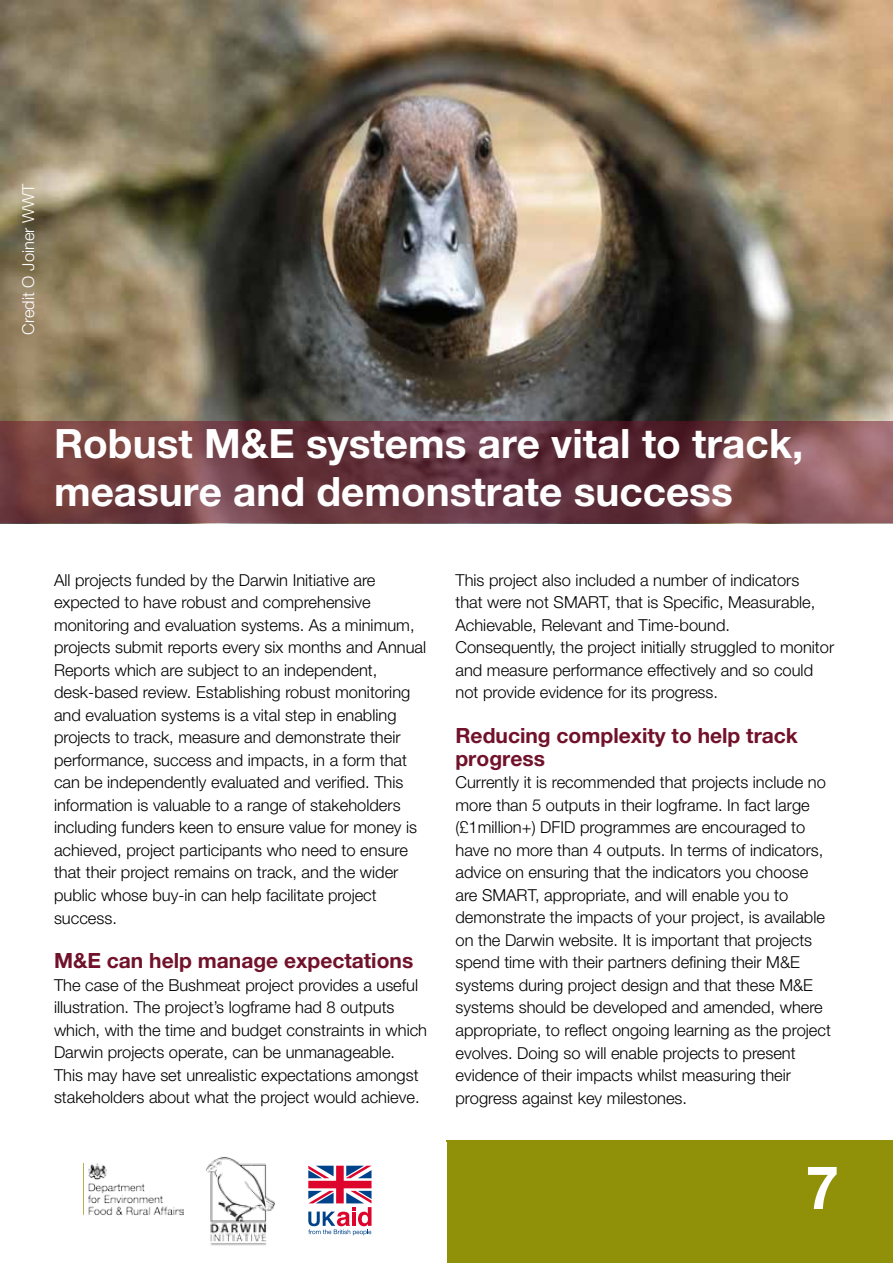
<style>
.page{position:relative;width:893px;height:1263px;background:#fff}
.page>*{position:absolute;margin:0;border:0;box-sizing:border-box;transform-origin:0 0}
.t1{font:700 60px "Helvetica Neue";color:#fff}
.t2{font:700 40.5px/48.6px "Helvetica Neue LT Pro";color:#fff}
.t3{font:700 21px/22.5px "Helvetica Neue LT Pro";color:#71112a}
.t4{font:300 16.5px/22.5px "Helvetica Neue LT Pro";color:#000}
.t5{font:300 16.5px "Helvetica Neue LT Pro";color:#fff}
</style>
<div class="page">
<div style="left:446px;top:1140px;width:447px;height:123px;background:#909108"></div>
<img style="left:88px;top:1163px;width:96px;height:53px">
<svg style="left:308px;top:1166px;width:63px;height:69px"></svg>
<img style="left:206px;top:1157px;width:69px;height:89px">
<img style="left:0;top:0;width:893px;height:422px">
<svg style="left:0;top:422px;width:893px;height:101px;background:#703e45"></svg>
<p class="t5" style="left:18px;top:335px;width:152px;rotate:-90deg">Credit O Joiner WWT</p>
<h2 class="t2" style="left:54px;top:418px;width:751px">Robust M&amp;E systems are vital to track, measure and demonstrate success</h2>
<p class="t4" style="left:54px;top:568px;width:374px">All projects funded by the Darwin Initiative are expected to have robust and comprehensive monitoring and evaluation systems. As a minimum, projects submit reports every six months and Annual Reports which are subject to an independent, desk-based review. Establishing robust monitoring and evaluation systems is a vital step in enabling projects to track, measure and demonstrate their performance, success and impacts, in a form that can be independently evaluated and verified. This information is valuable to a range of stakeholders including funders keen to ensure value for money is achieved, project participants who need to ensure that their project remains on track, and the wider public whose buy-in can help facilitate project success.</p>
<p class="t3" style="left:54px;top:949px;width:361px">M&amp;E can help manage expectations</p>
<p class="t4" style="left:54px;top:973px;width:375px">The case of the Bushmeat project provides a useful illustration. The project’s logframe had 8 outputs which, with the time and budget constraints in which Darwin projects operate, can be unmanageable.<br>This may have set unrealistic expectations amongst stakeholders about what the project would achieve.</p>
<p class="t4" style="left:455px;top:568px;width:380px">This project also included a number of indicators<br>that were not SMART, that is Specific, Measurable, Achievable, Relevant and Time-bound.<br>Consequently, the project initially struggled to monitor and measure performance effectively and so could not provide evidence for its progress.</p>
<p class="t3" style="left:455px;top:724px;width:344px">Reducing complexity to help track progress</p>
<p class="t4" style="left:455px;top:771px;width:377px">Currently it is recommended that projects include no more than 5 outputs in their logframe. In fact large (£1million+) DFID programmes are encouraged to have no more than 4 outputs. In terms of indicators, advice on ensuring that the indicators you choose are SMART, appropriate, and will enable you to demonstrate the impacts of your project, is available on the Darwin website. It is important that projects spend time with their partners defining their M&amp;E systems during project design and that these M&amp;E systems should be developed and amended, where appropriate, to reflect ongoing learning as the project evolves. Doing so will enable projects to present evidence of their impacts whilst measuring their progress against key milestones.</p>
<h1 class="t1" style="left:806px;top:1150px;width:35px">7</h1>
</div>
